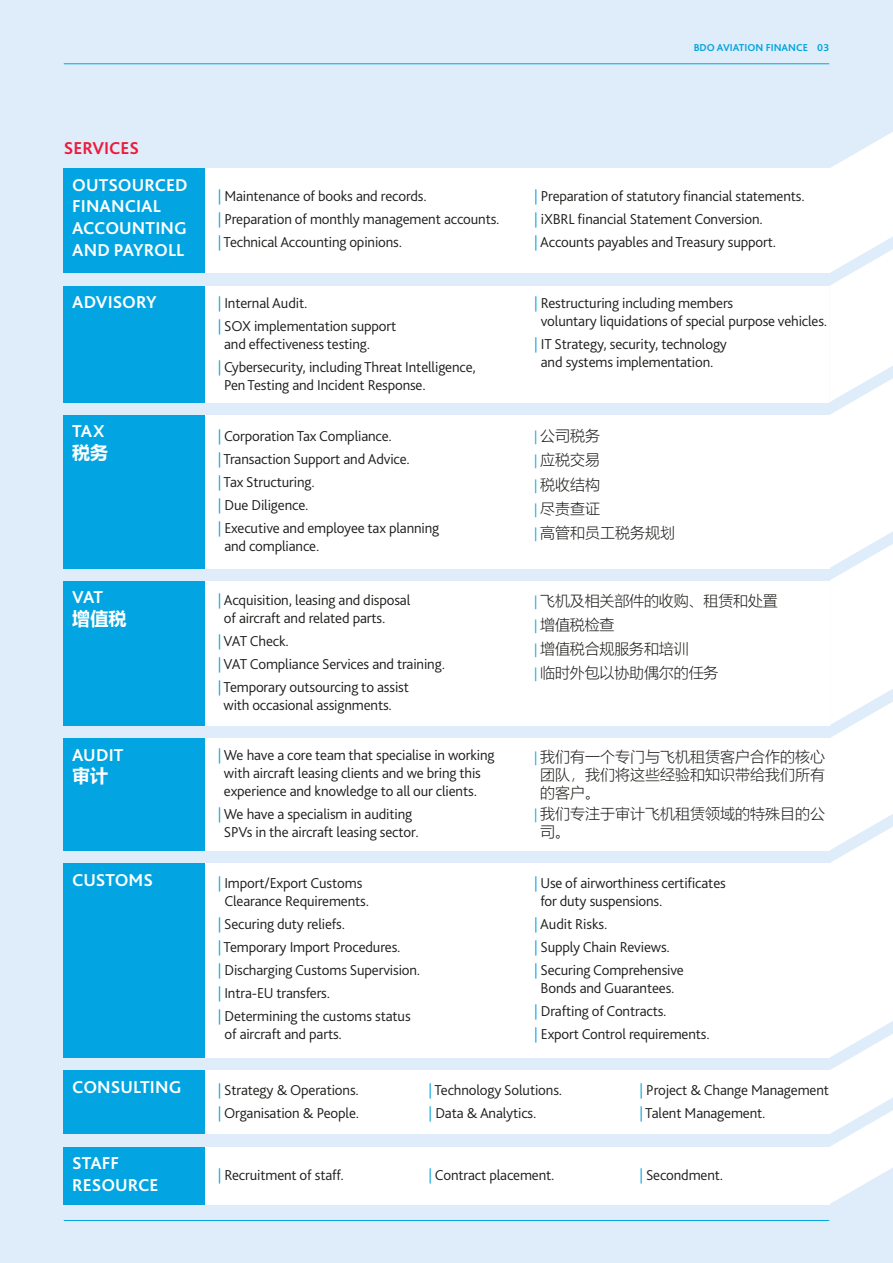
<style>
.page{position:relative;width:893px;height:1263px;background:#dfedfa}
.page>*{position:absolute;margin:0;border:0;box-sizing:border-box;transform-origin:0 0}
.t1{font:700 18px/21.6px "Bliss Pro";letter-spacing:.005em;color:#fff}
.GT_America_Bold_10pt{font:700 18px "Bliss Pro";color:#ed1a3b}
.t2{font:700 18px "Microsoft Ya Hei";letter-spacing:.005em;color:#fff}
.t3{font:300 15px/18px "Bliss Pro";letter-spacing:-.01em;color:#1d1d1b}
.t4{font:300 15px/18px "Microsoft Ya Hei";color:#1d1d1b;text-align:justify}
.t5{font:700 10.5px "Bliss Pro";color:#03a3de}
.s1{color:#03a3de}
.s2{font-family:"Bliss Pro";font-size:13.5px;color:#03a3de}
</style>
<div class="page">
<hr style="left:64px;top:63px;width:765px;height:1px;background:#02a5e2">
<hr style="left:64px;top:1220px;width:765px;height:1px;background:#02a5e2">
<div style="left:64px;top:169px;width:141px;height:104px;background:#02a5e2"></div>
<div style="left:205px;top:169px;width:624px;height:104px;background:#fff"></div>
<div style="left:64px;top:1147px;width:141px;height:57px;background:#02a5e2"></div>
<div style="left:205px;top:1147px;width:624px;height:57px;background:#fff"></div>
<div style="left:205px;top:738px;width:624px;height:113px;background:#fff"></div>
<div style="left:64px;top:738px;width:141px;height:113px;background:#02a5e2"></div>
<div style="left:64px;top:863px;width:141px;height:195px;background:#02a5e2"></div>
<div style="left:205px;top:863px;width:624px;height:195px;background:#fff"></div>
<div style="left:64px;top:415px;width:141px;height:153px;background:#02a5e2"></div>
<div style="left:205px;top:415px;width:624px;height:153px;background:#fff"></div>
<div style="left:201px;top:286px;width:628px;height:116px;background:#fff"></div>
<div style="left:64px;top:286px;width:141px;height:116px;background:#02a5e2"></div>
<div style="left:64px;top:581px;width:141px;height:145px;background:#02a5e2"></div>
<div style="left:205px;top:581px;width:624px;height:145px;background:#fff"></div>
<div style="left:64px;top:1070px;width:141px;height:64px;background:#02a5e2"></div>
<div style="left:205px;top:1070px;width:624px;height:64px;background:#fff"></div>
<svg style="left:829px;top:132px;width:64px;height:1072px;background:#fbfcfe"></svg>
<p class="t5" style="left:694px;top:40px;width:137px">BDO AVIATION FINANCE 03</p>
<p class="GT_America_Bold_10pt" style="left:64px;top:137px;width:77px">SERVICES</p>
<p class="t1" style="left:72px;top:173px;width:117px">OUTSOURCED<br>FINANCIAL<br>ACCOUNTING<br>AND PAYROLL</p>
<p class="t3" style="left:218px;top:186px;width:211px"><span class="s1">|</span> Maintenance of books and records.</p>
<p class="t3" style="left:218px;top:209px;width:283px"><span class="s1">|</span> Preparation of monthly management accounts.</p>
<p class="t3" style="left:218px;top:232px;width:186px"><span class="s1">|</span> Technical Accounting opinions.</p>
<p class="t1" style="left:72px;top:291px;width:86px">ADVISORY</p>
<p class="t3" style="left:218px;top:294px;width:91px"><span class="s1">|</span> Internal Audit.</p>
<p class="t3" style="left:224px;top:317px;width:174px;text-indent:-6px"><span class="s1">|</span> SOX implementation support and effectiveness testing.</p>
<p class="t3" style="left:224px;top:358px;width:253px;text-indent:-6px"><span class="s1">|</span> Cybersecurity, including Threat Intelligence,<br>Pen Testing and Incident Response.</p>
<p class="t1" style="left:72px;top:420px;width:34px">TAX</p>
<p class="t2" style="left:72px;top:440px;width:37px">税务</p>
<p class="t3" style="left:218px;top:426px;width:176px"><span class="s1">|</span> Corporation Tax Compliance.</p>
<p class="t3" style="left:218px;top:449px;width:194px"><span class="s1">|</span> Transaction Support and Advice.</p>
<p class="t3" style="left:218px;top:472px;width:99px"><span class="s1">|</span> Tax Structuring.</p>
<p class="t3" style="left:218px;top:495px;width:92px"><span class="s1">|</span> Due Diligence.</p>
<p class="t3" style="left:224px;top:518px;width:216px;text-indent:-7px"><span class="s1">|</span> Executive and employee tax planning and compliance.</p>
<p class="t1" style="left:72px;top:586px;width:32px">VAT</p>
<p class="t2" style="left:72px;top:606px;width:56px">增值税</p>
<p class="t3" style="left:224px;top:591px;width:188px;text-indent:-6px"><span class="s1">|</span> Acquisition, leasing and disposal of aircraft and related parts.</p>
<p class="t3" style="left:218px;top:632px;width:73px"><span class="s1">|</span> VAT Check.</p>
<p class="t3" style="left:218px;top:655px;width:229px"><span class="s1">|</span> VAT Compliance Services and training.</p>
<p class="t3" style="left:223px;top:678px;width:187px;text-indent:-6px"><span class="s1">|</span> Temporary outsourcing to assist with occasional assignments.</p>
<p class="t1" style="left:72px;top:743px;width:53px">AUDIT</p>
<p class="t2" style="left:72px;top:763px;width:37px">审计</p>
<p class="t3" style="left:224px;top:746px;width:272px;text-indent:-6px"><span class="s1">|</span> We have a core team that specialise in working with aircraft leasing clients and we bring this experience and knowledge to all our clients.</p>
<p class="t3" style="left:218px;top:805px;width:202px;text-align:center"><span class="s1">|</span> We have a specialism in auditing<br>SPVs in the aircraft leasing sector.</p>
<p class="t1" style="left:72px;top:868px;width:82px">CUSTOMS</p>
<p class="t3" style="left:218px;top:873px;width:153px;text-align:center"><span class="s1">|</span> Import/Export Customs<br>Clearance Requirements.</p>
<p class="t3" style="left:218px;top:914px;width:129px"><span class="s1">|</span> Securing duty reliefs.</p>
<p class="t3" style="left:218px;top:937px;width:184px"><span class="s1">|</span> Temporary Import Procedures.</p>
<p class="t3" style="left:218px;top:960px;width:204px"><span class="s1">|</span> Discharging Customs Supervision.</p>
<p class="t3" style="left:218px;top:983px;width:114px"><span class="s1">|</span> Intra-EU transfers.</p>
<p class="t3" style="left:224px;top:1006px;width:188px;text-indent:-7px"><span class="s1">|</span> Determining the customs status of aircraft and parts.</p>
<p class="t3" style="left:534px;top:186px;width:272px"><span class="s1">|</span> Preparation of statutory financial statements.</p>
<p class="t3" style="left:534px;top:209px;width:230px"><span class="s1">|</span> iXBRL financial Statement Conversion.</p>
<p class="t3" style="left:534px;top:232px;width:244px"><span class="s1">|</span> Accounts payables and Treasury support.</p>
<p class="t3" style="left:541px;top:294px;width:288px;text-indent:-7px"><span class="s1">|</span> Restructuring including members<br>voluntary liquidations of special purpose vehicles.</p>
<p class="t3" style="left:534px;top:335px;width:194px;text-align:center"><span class="s1">|</span> IT Strategy, security, technology and systems implementation.</p>
<p class="t4" style="left:534px;top:426px;width:68px"><span class="s2">|</span> 公司税务</p>
<p class="t4" style="left:534px;top:451px;width:68px"><span class="s2">|</span> 应税交易</p>
<p class="t4" style="left:534px;top:475px;width:68px"><span class="s2">|</span> 税收结构</p>
<p class="t4" style="left:534px;top:499px;width:68px"><span class="s2">|</span> 尽责查证</p>
<p class="t4" style="left:534px;top:523px;width:143px"><span class="s2">|</span> 高管和员工税务规划</p>
<p class="t4" style="left:534px;top:591px;width:245px"><span class="s2">|</span> 飞机及相关部件的收购、租赁和处置</p>
<p class="t4" style="left:534px;top:615px;width:82px"><span class="s2">|</span> 增值税检查</p>
<p class="t4" style="left:534px;top:639px;width:156px"><span class="s2">|</span> 增值税合规服务和培训</p>
<p class="t4" style="left:534px;top:663px;width:186px"><span class="s2">|</span> 临时外包以协助偶尔的任务</p>
<p class="t4" style="left:540px;top:747px;width:286px;text-indent:-6px"><span class="s2">|</span> 我们有一个专门与飞机租赁客户合作的核心团队，我们将这些经验和知识带给我们所有的客户。</p>
<p class="t4" style="left:540px;top:804px;width:286px;text-indent:-6px"><span class="s2">|</span> 我们专注于审计飞机租赁领域的特殊目的公司。</p>
<p class="t3" style="left:540px;top:873px;width:187px;text-indent:-6px"><span class="s1">|</span> Use of airworthiness certificates for duty suspensions.</p>
<p class="t3" style="left:534px;top:914px;width:75px"><span class="s1">|</span> Audit Risks.</p>
<p class="t3" style="left:534px;top:937px;width:137px"><span class="s1">|</span> Supply Chain Reviews.</p>
<p class="t3" style="left:534px;top:960px;width:151px;text-align:center"><span class="s1">|</span> Securing Comprehensive<br>Bonds and Guarantees.</p>
<p class="t3" style="left:534px;top:1001px;width:134px"><span class="s1">|</span> Drafting of Contracts.</p>
<p class="t3" style="left:534px;top:1024px;width:177px"><span class="s1">|</span> Export Control requirements.</p>
<p class="t1" style="left:72px;top:1075px;width:111px">CONSULTING</p>
<p class="t3" style="left:218px;top:1080px;width:143px"><span class="s1">|</span> Strategy &amp; Operations.</p>
<p class="t3" style="left:218px;top:1103px;width:143px"><span class="s1">|</span> Organisation &amp; People.</p>
<p class="t3" style="left:429px;top:1080px;width:135px"><span class="s1">|</span> Technology Solutions.</p>
<p class="t3" style="left:429px;top:1103px;width:109px"><span class="s1">|</span> Data &amp; Analytics.</p>
<p class="t3" style="left:639px;top:1078px;width:194px;line-height:23px"><span class="s1">|</span> Project &amp; Change Management. <span class="s1">|</span> Talent Management.</p>
<p class="t1" style="left:72px;top:1152px;width:88px">STAFF<br>RESOURCE</p>
<p class="t3" style="left:218px;top:1166px;width:128px"><span class="s1">|</span> Recruitment of staff.</p>
<p class="t3" style="left:429px;top:1166px;width:127px"><span class="s1">|</span> Contract placement.</p>
<p class="t3" style="left:639px;top:1166px;width:85px"><span class="s1">|</span> Secondment.</p>
</div>
